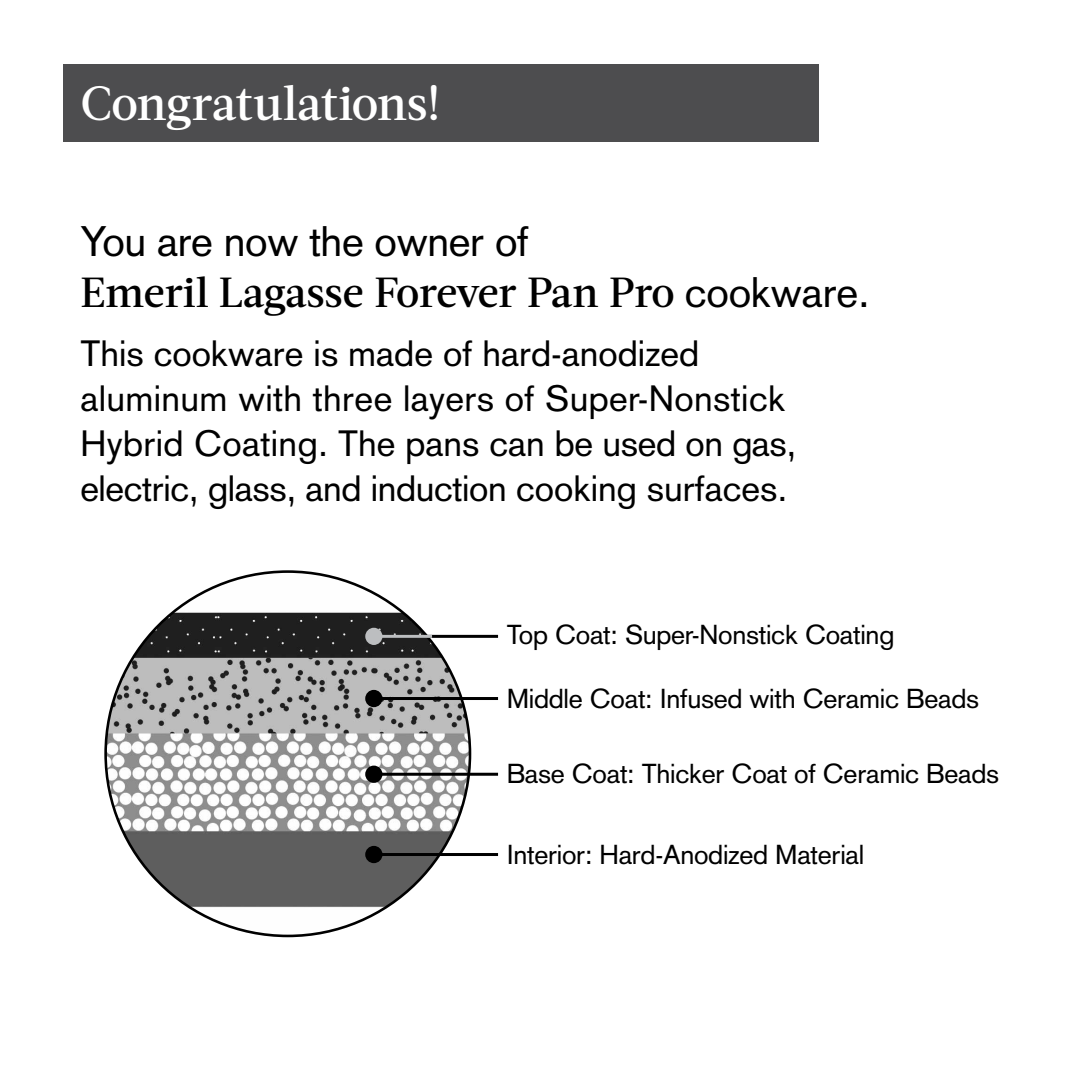
<style>
.page{position:relative;width:1080px;height:1080px;background:#fff}
.page>*{position:absolute;margin:0;border:0;box-sizing:border-box;transform-origin:0 0}
.t1{font:500 48px "Acta";letter-spacing:-.01em;color:#fff}
.t2{font:500 42px "Acta";letter-spacing:-.005em;color:#000}
.t3{font:42px "Akzidenz Grotesk";letter-spacing:-.01em;color:#000}
.t4{font:36px/45px "Akzidenz Grotesk";color:#000}
.t5{font:27px "Akzidenz Grotesk";letter-spacing:-.01em;color:#000}
.s1{font-family:"Akzidenz Grotesk";font-weight:400}
</style>
<div class="page">
<div style="left:63px;top:64px;width:756px;height:78px;background:#4d4d4f"></div>
<img style="left:106px;top:572px;width:364px;height:364px;border-radius:182px">
<hr style="left:374px;top:635px;width:124px;height:3px;background:#000">
<hr style="left:374px;top:697px;width:124px;height:3px;background:#000">
<div style="left:365px;top:690px;width:18px;height:17px;background:#000;border-radius:50%"></div>
<hr style="left:374px;top:773px;width:124px;height:3px;background:#000">
<div style="left:365px;top:766px;width:18px;height:17px;background:#000;border-radius:50%"></div>
<hr style="left:374px;top:853px;width:124px;height:3px;background:#000">
<div style="left:365px;top:846px;width:18px;height:17px;background:#000;border-radius:50%"></div>
<hr style="left:374px;top:635px;width:58px;height:3px;background:#bcbec0">
<div style="left:365px;top:628px;width:18px;height:17px;background:#bcbec0;border-radius:50%"></div>
<h1 class="t1" style="left:80px;top:75px;width:362px">Congratulations!</h1>
<p class="t3" style="left:80px;top:217px;width:450px">You are now the owner of</p>
<p class="t2" style="left:80px;top:268px;width:791px">Emeril Lagasse Forever Pan Pro <span class="s1">cookware.</span></p>
<p class="t4" style="left:80px;top:331px;width:718px">This cookware is made of hard-anodized aluminum with three layers of Super-Nonstick Hybrid Coating. The pans can be used on gas, electric, glass, and induction cooking surfaces.</p>
<p class="t5" style="left:507px;top:618px;width:389px">Top Coat: Super-Nonstick Coating</p>
<p class="t5" style="left:507px;top:682px;width:474px">Middle Coat: Infused with Ceramic Beads</p>
<p class="t5" style="left:507px;top:758px;width:494px">Base Coat: Thicker Coat of Ceramic Beads</p>
<p class="t5" style="left:507px;top:838px;width:359px">Interior: Hard-Anodized Material</p>
</div>
